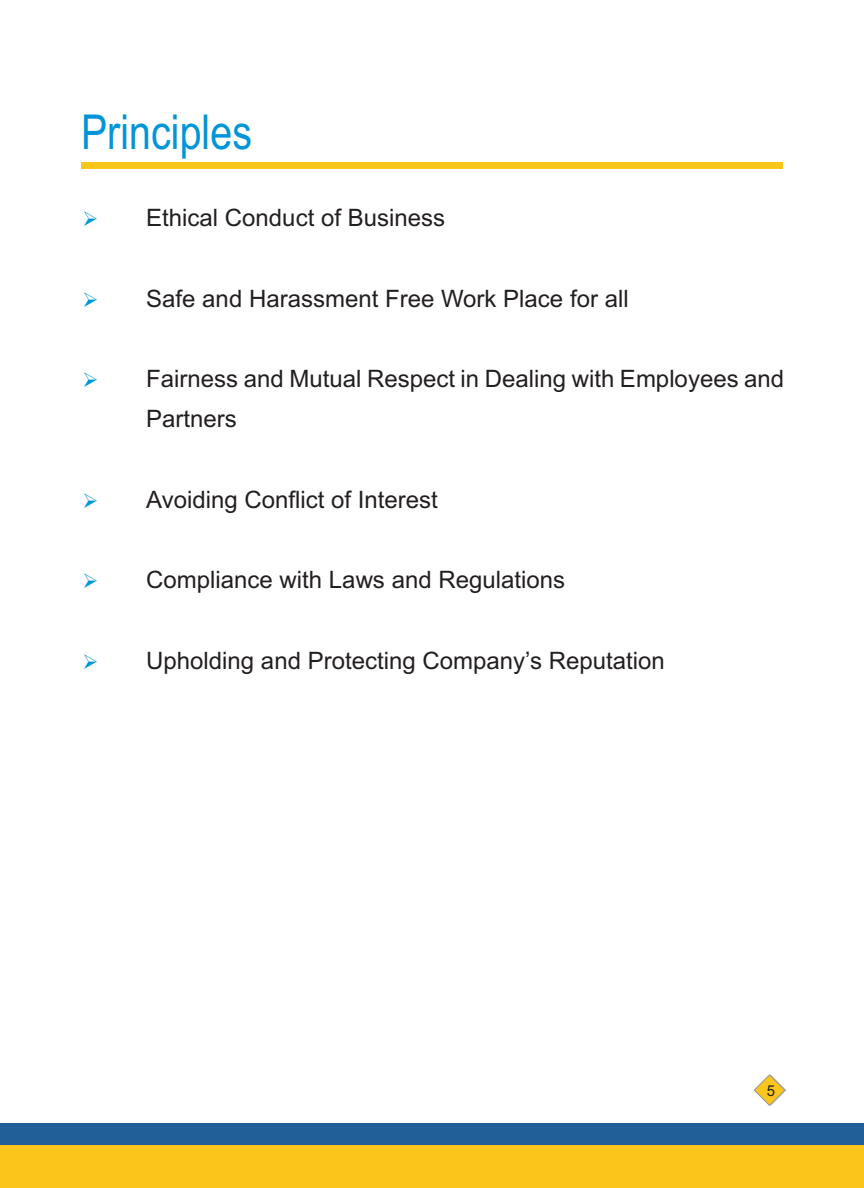
<style>
.page{position:relative;width:864px;height:1188px;background:#fff}
.page>*{position:absolute;margin:0;border:0;box-sizing:border-box;transform-origin:0 0}
.t1{font:48.15px "Arial Narrow";color:#0095d9}
.t2{font:24px/40.2px "Arial";color:#231f20}
.t3{font:15px "Arial";color:#231f20}
</style>
<div class="page">
<div style="left:0;top:1123px;width:864px;height:65px;background:#215f98"></div>
<div style="left:0;top:1145px;width:864px;height:43px;background:#fac61c"></div>
<div style="left:81px;top:162px;width:702px;height:7px;background:#fac61c"></div>
<svg style="left:753px;top:1074px;width:34px;height:32px"></svg>
<h1 class="t1" style="left:81px;top:114px;width:173px">Principles</h1>
<p class="t2" style="left:146px;top:200px;width:300px">Ethical Conduct of Business</p>
<p class="t2" style="left:146px;top:280px;width:484px">Safe and Harassment Free Work Place for all</p>
<p class="t2" style="left:146px;top:361px;width:640px">Fairness and Mutual Respect in Dealing with Employees and<br>Partners</p>
<p class="t2" style="left:146px;top:481px;width:293px">Avoiding Conflict of Interest</p>
<p class="t2" style="left:146px;top:562px;width:420px">Compliance with Laws and Regulations</p>
<p class="t2" style="left:146px;top:642px;width:520px">Upholding and Protecting Company’s Reputation</p>
<p class="t3" style="left:767px;top:1085px;width:10px">5</p>
</div>
